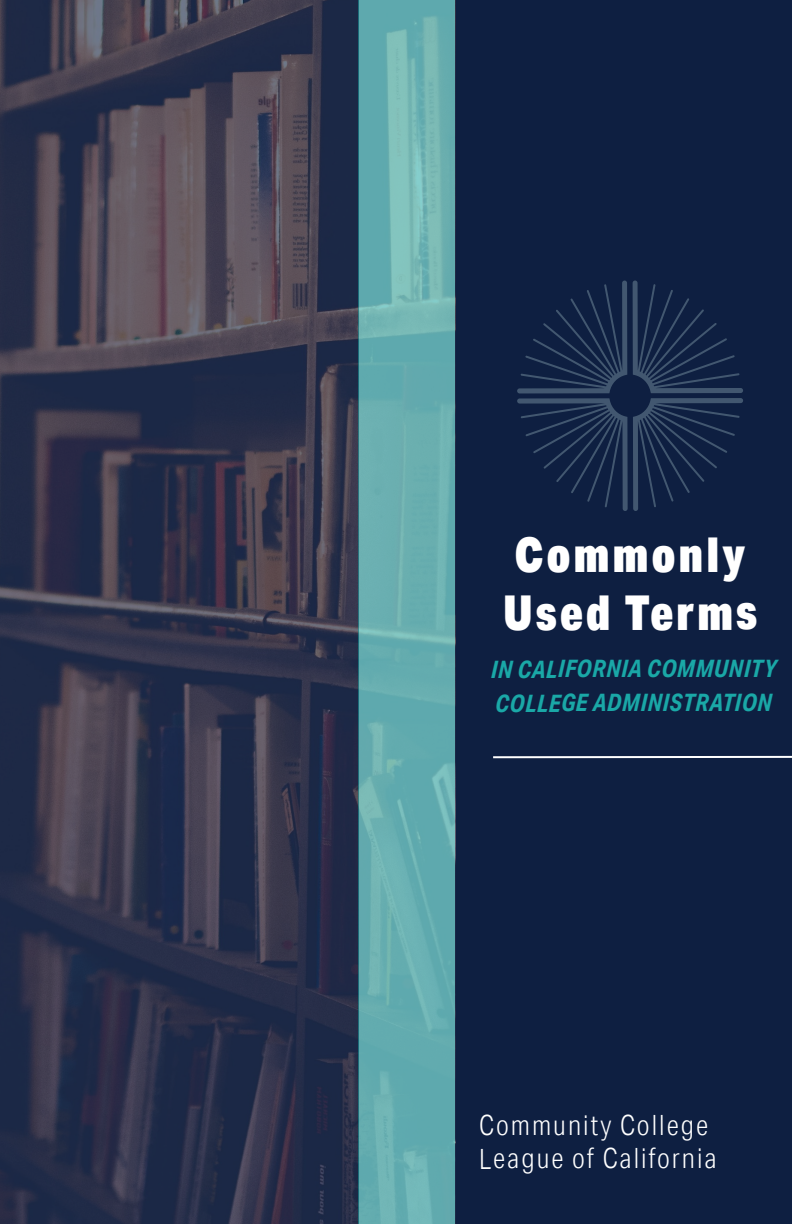
<style>
.page{position:relative;width:792px;height:1224px;background:#fff}
.page>*{position:absolute;margin:0;border:0;box-sizing:border-box;transform-origin:0 0}
.t1{font:900 48px/57.6px "Aktiv Grotesk Cd";letter-spacing:.065em;color:#fff}
.t2{font:300 28px/33.2px "Aktiv Grotesk Cd";letter-spacing:.07em;color:#fff}
.t3{font:italic 700 24px/34px "Aktiv Grotesk Cd";letter-spacing:.02em;color:#1aa8a7}
</style>
<div class="page">
<div style="left:455px;top:0;width:337px;height:1224px;background:#0e1f41"></div>
<img style="left:0;top:0;width:358px;height:1224px">
<hr style="left:493px;top:756px;width:299px;height:2px;background:#fff">
<svg style="left:517px;top:281px;width:226px;height:230px"></svg>
<svg style="left:358px;top:0;width:97px;height:1224px;background:#67aeb0"></svg>
<p class="t1" style="left:503px;top:525px;width:255px">Commonly<br>Used Terms</p>
<p class="t3" style="left:491px;top:651px;width:287px">IN CALIFORNIA COMMUNITY<br>COLLEGE ADMINISTRATION</p>
<p class="t2" style="left:479px;top:1108px;width:239px">Community College<br>League of California</p>
</div>
